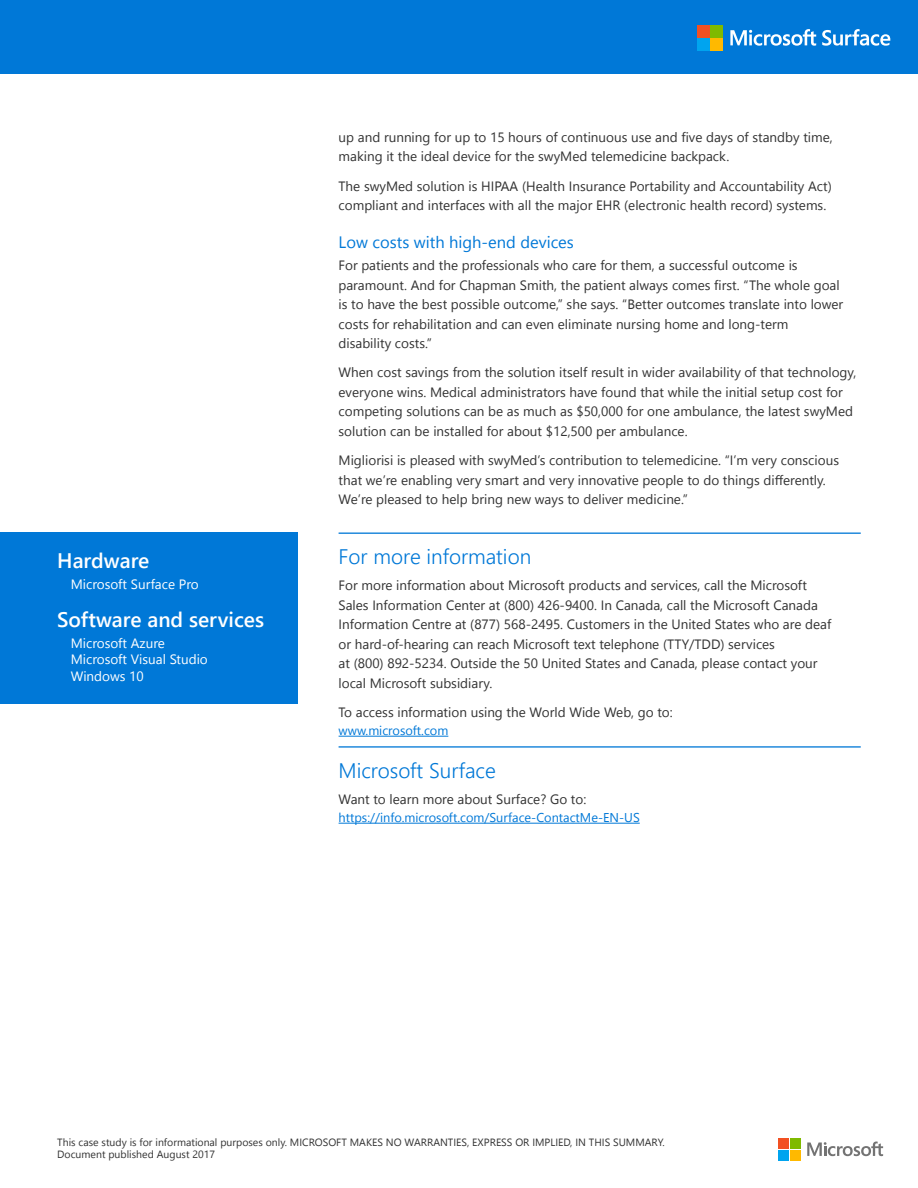
<style>
.page{position:relative;width:918px;height:1188px;background:#fff}
.page>*{position:absolute;margin:0;border:0;box-sizing:border-box;transform-origin:0 0}
.t1{font:300 21px "Segoe UI";color:#0078d7}
.t2{font:600 21px "Segoe UI";color:#fff}
.t3{font:16.5px "Segoe UI";color:#0078d7}
.t4{font:13.5px/19.5px "Segoe UI";color:#323232}
.t5{font:13.5px/16.5px "Segoe UI";color:#fff}
.t6{font:12.75px "Segoe UI";color:#0078d7}
.t7{font:10.5px/12.6px "Segoe UI";color:#323232}
</style>
<div class="page">
<svg style="left:807px;top:1142px;width:76px;height:14px"></svg>
<div style="left:778px;top:1138px;width:11px;height:11px;background:#f25022"></div>
<div style="left:790px;top:1138px;width:11px;height:11px;background:#7fba00"></div>
<div style="left:778px;top:1150px;width:11px;height:10px;background:#00a4ef"></div>
<div style="left:790px;top:1150px;width:11px;height:10px;background:#ffb900"></div>
<div style="left:0;top:533px;width:298px;height:60px;background:#0078d7"></div>
<div style="left:0;top:591px;width:298px;height:60px;background:#0078d7"></div>
<div style="left:0;top:650px;width:298px;height:54px;background:#0078d7"></div>
<hr style="left:339px;top:533px;width:522px;height:1px;background:#0078d7">
<hr style="left:339px;top:736px;width:109px;height:1px;background:#0078d7">
<hr style="left:339px;top:746px;width:522px;height:2px;background:#0078d7">
<hr style="left:339px;top:823px;width:301px;height:1px;background:#0078d7">
<div style="left:0;top:0;width:918px;height:74px;background:#0078d7"></div>
<svg style="left:730px;top:29px;width:160px;height:17px"></svg>
<div style="left:698px;top:25px;width:12px;height:12px;background:#f25022"></div>
<div style="left:711px;top:25px;width:12px;height:12px;background:#7fba00"></div>
<div style="left:698px;top:38px;width:12px;height:12px;background:#00a4ef"></div>
<div style="left:711px;top:38px;width:12px;height:12px;background:#ffb900"></div>
<h1 class="t2" style="left:57px;top:545px;width:94px">Hardware</h1>
<p class="t5" style="left:71px;top:576px;width:130px">Microsoft Surface Pro</p>
<h1 class="t2" style="left:57px;top:603px;width:208px">Software and services</h1>
<p class="t5" style="left:71px;top:634px;width:139px">Microsoft Azure<br>Microsoft Visual Studio<br>Windows 10</p>
<p class="t4" style="left:339px;top:127px;width:496px">up and running for up to 15 hours of continuous use and five days of standby time, making it the ideal device for the swyMed telemedicine backpack.</p>
<p class="t4" style="left:339px;top:176px;width:495px">The swyMed solution is HIPAA (Health Insurance Portability and Accountability Act) compliant and interfaces with all the major EHR (electronic health record) systems.</p>
<p class="t3" style="left:339px;top:229px;width:237px">Low costs with high-end devices</p>
<p class="t4" style="left:339px;top:255px;width:506px">For patients and the professionals who care for them, a successful outcome is paramount. And for Chapman Smith, the patient always comes first. “The whole goal is to have the best possible outcome,” she says. “Better outcomes translate into lower costs for rehabilitation and can even eliminate nursing home and long-term disability costs.”</p>
<p class="t4" style="left:339px;top:362px;width:519px">When cost savings from the solution itself result in wider availability of that technology, everyone wins. Medical administrators have found that while the initial setup cost for competing solutions can be as much as $50,000 for one ambulance, the latest swyMed solution can be installed for about $12,500 per ambulance.</p>
<p class="t4" style="left:339px;top:450px;width:502px">Migliorisi is pleased with swyMed’s contribution to telemedicine. “I’m very conscious that we’re enabling very smart and very innovative people to do things differently.<br>We’re pleased to help bring new ways to deliver medicine.”</p>
<h1 class="t1" style="left:339px;top:541px;width:194px">For more information</h1>
<p class="t4" style="left:339px;top:575px;width:494px">For more information about Microsoft products and services, call the Microsoft Sales Information Center at (800) 426-9400. In Canada, call the Microsoft Canada Information Centre at (877) 568-2495. Customers in the United States who are deaf or hard-of-hearing can reach Microsoft text telephone (TTY/TDD) services<br>at (800) 892-5234. Outside the 50 United States and Canada, please contact your local Microsoft subsidiary.</p>
<p class="t4" style="left:339px;top:702px;width:336px">To access information using the World Wide Web, go to:</p>
<p class="t6" style="left:339px;top:721px;width:111px">www.microsoft.com</p>
<h1 class="t1" style="left:339px;top:755px;width:159px">Microsoft Surface</h1>
<p class="t4" style="left:339px;top:789px;width:249px">Want to learn more about Surface? Go to:</p>
<p class="t6" style="left:339px;top:808px;width:303px">https://info.microsoft.com/Surface-ContactMe-EN-US</p>
<p class="t7" style="left:57px;top:1135px;width:609px">This case study is for informational purposes only. MICROSOFT MAKES NO WARRANTIES, EXPRESS OR IMPLIED, IN THIS SUMMARY.<br>Document published August 2017</p>
</div>
